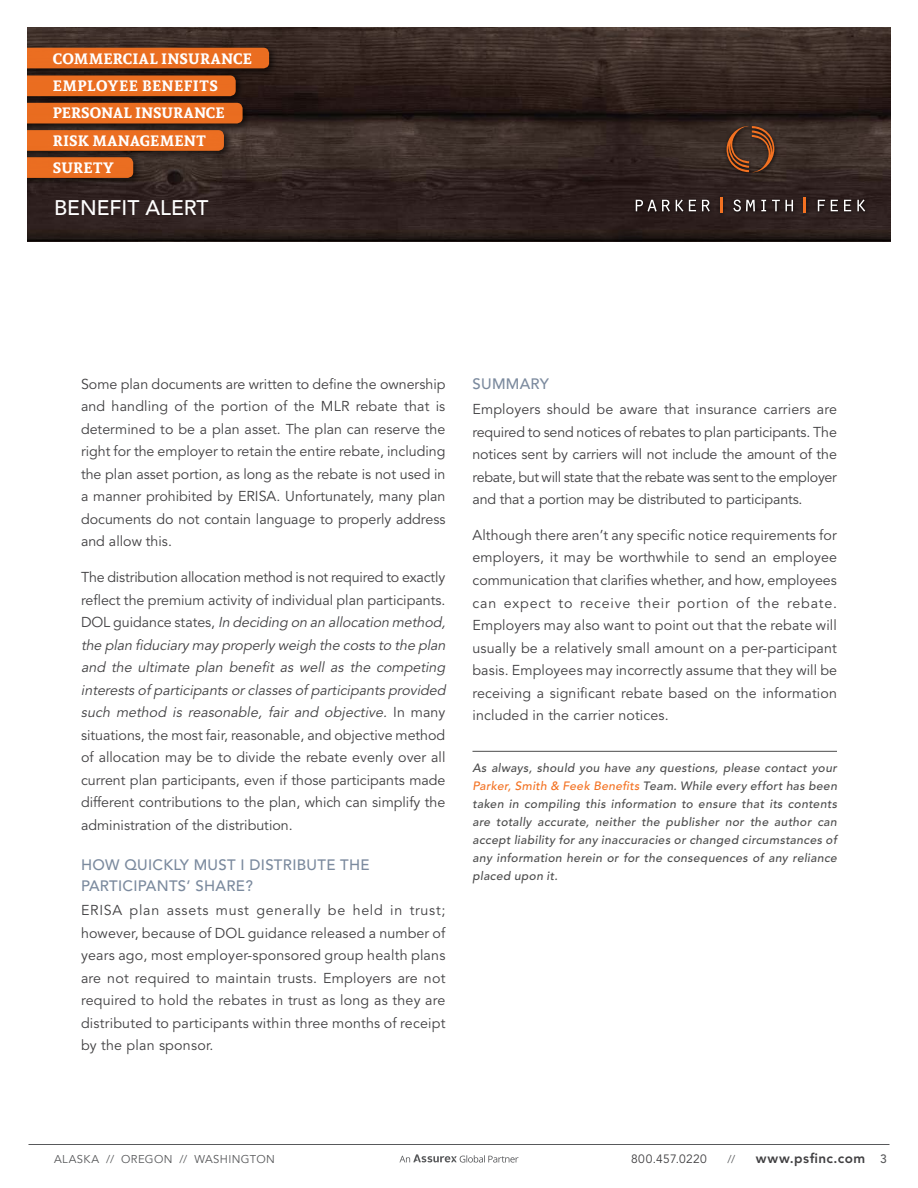
<style>
.page{position:relative;width:918px;height:1188px;background:#fff}
.page>*{position:absolute;margin:0;border:0;box-sizing:border-box;transform-origin:0 0}
.t1{font:500 21px "Avenir LT Std";color:#fff}
.t2{font:700 15px/27.3px "Andada";letter-spacing:.015em;color:#fff}
.t3{font:500 15px/21px "Avenir LT Std";letter-spacing:.02em;color:#7b8a9e}
.t4{font:14.25px/22.5px "Avenir LT Std";color:#414042;text-align:justify}
.t5{font:800 13.5px "Avenir LT Std";letter-spacing:.04em;color:#414042}
.t6{font:italic 500 12px/18px "Avenir LT Std";letter-spacing:.03em;color:#4c4c4c;text-align:justify}
.t7{font:12px "Avenir LT Std";letter-spacing:.03em;color:#414042}
.t8{font:500 12px "Avenir LT Std";color:#58595b}
.t9{font:11.25px "Avenir LT Std";letter-spacing:.035em;color:#58595b}
.s1{font-style:italic}
.s2{color:#f37121}
</style>
<div class="page">
<img style="left:27px;top:27px;width:864px;height:215px">
<div style="left:633px;top:123px;width:237px;height:95px;background:#000;opacity:.75"></div>
<svg style="left:726px;top:126px;width:49px;height:46px;background:#603a25"></svg>
<svg style="left:636px;top:200px;width:34px;height:12px"></svg>
<svg style="left:676px;top:199px;width:7px;height:13px"></svg>
<svg style="left:689px;top:200px;width:7px;height:11px"></svg>
<svg style="left:702px;top:200px;width:8px;height:12px"></svg>
<svg style="left:733px;top:200px;width:22px;height:12px"></svg>
<svg style="left:761px;top:200px;width:5px;height:11px"></svg>
<svg style="left:772px;top:200px;width:21px;height:11px"></svg>
<svg style="left:818px;top:200px;width:7px;height:11px"></svg>
<svg style="left:831px;top:200px;width:7px;height:11px"></svg>
<svg style="left:844px;top:200px;width:7px;height:11px"></svg>
<svg style="left:857px;top:199px;width:8px;height:13px"></svg>
<svg style="left:720px;top:197px;width:2px;height:16px"></svg>
<svg style="left:804px;top:197px;width:2px;height:16px"></svg>
<div style="left:10px;top:42px;width:268px;height:36px;background:#000;opacity:.75"></div>
<div style="left:27px;top:48px;width:242px;height:20px;background:#ea6d21"></div>
<div style="left:10px;top:70px;width:235px;height:35px;background:#000;opacity:.75"></div>
<div style="left:27px;top:75px;width:209px;height:21px;background:#ea6d20"></div>
<div style="left:10px;top:98px;width:242px;height:35px;background:#000;opacity:.75"></div>
<div style="left:27px;top:103px;width:216px;height:21px;background:#e96c20"></div>
<div style="left:10px;top:125px;width:223px;height:35px;background:#000;opacity:.75"></div>
<svg style="left:27px;top:130px;width:197px;height:21px;background:#e76c21"></svg>
<div style="left:10px;top:152px;width:132px;height:35px;background:#000;opacity:.75"></div>
<svg style="left:27px;top:157px;width:106px;height:21px;background:#e66b20"></svg>
<div style="left:0;top:9px;width:27px;height:261px;background:#fff"></div>
<hr style="left:28px;top:1144px;width:862px;height:1px;background:#58595b">
<svg style="left:399px;top:1154px;width:120px;height:9px"></svg>
<hr style="left:472px;top:751px;width:365px;height:1px;background:#4c4c4c">
<p class="t2" style="left:53px;top:44px;width:201px">COMMERCIAL INSURANCE<br>EMPLOYEE BENEFITS<br>PERSONAL INSURANCE<br>RISK MANAGEMENT<br>SURETY</p>
<h1 class="t1" style="left:54px;top:195px;width:156px">BENEFIT ALERT</h1>
<p class="t4" style="left:81px;top:373px;width:366px">Some plan documents are written to define the ownership and handling of the portion of the MLR rebate that is determined to be a plan asset. The plan can reserve the right for the employer to retain the entire rebate, including the plan asset portion, as long as the rebate is not used in a manner prohibited by ERISA. Unfortunately, many plan documents do not contain language to properly address and allow this.</p>
<p class="t4" style="left:81px;top:567px;width:369px;text-align:left">The distribution allocation method is not required to exactly reflect the premium activity of individual plan participants.<br>D O L g u i d a n ce sta te s , <span class="s1">In deciding on an allocation method, the plan fiduciary may properly weigh the costs to the plan and the ultimate plan benefit as well as the competing interests of participants orclasses of participants provided such method is reasonable, fair and objective.</span> I n m a n y situations, the most fair, reasonable, and objective method of allocation may be to divide the rebate evenly over all current plan participants, even if those participants made different contributions to the plan, which can simplify the administration of the distribution.</p>
<p class="t3" style="left:81px;top:854px;width:290px">HOW QUICKLY MUST I DISTRIBUTE THE<br>PARTICIPANTS’ SHARE?</p>
<p class="t4" style="left:81px;top:900px;width:366px">ERISA plan assets must generally be held in trust; however, because of DOL guidance released a number of years ago, most employer-sponsored group health plans are not required to maintain trusts. Employers are not required to hold the rebates in trust as long as they are distributed to participants within three months of receipt by the plan sponsor.</p>
<p class="t3" style="left:472px;top:374px;width:78px">SUMMARY</p>
<p class="t4" style="left:472px;top:398px;width:366px">Employers should be aware that insurance carriers are required to send notices of rebates to plan participants. The notices sent by carriers will not include the amount of the rebate, but will state that the rebate was sent to the employer and that a portion may be distributed to participants.</p>
<p class="t4" style="left:472px;top:524px;width:366px">Although there aren’t any specific notice requirements for employers, it may be worthwhile to send an employee communication that clarifies whether, and how, employees can expect to receive their portion of the rebate.<br>Employers may also want to point out that the rebate will usually be a relatively small amount on a per-participant basis. Employees may incorrectly assume that they will be receiving a significant rebate based on the information included in the carrier notices.</p>
<p class="t6" style="left:472px;top:759px;width:366px">As always, should you have any questions, please contact your <span class="s2">Parker, Smith &amp; Feek Benefits</span> Team. While every effort has been taken in compiling this information to ensure that its contents are totally accurate, neither the publisher nor the author can accept liability for any inaccuracies or changed circumstances of any information herein or for the consequences of any reliance placed upon it.</p>
<p class="t9" style="left:54px;top:1152px;width:222px">ALASKA // OREGON // WASHINGTON</p>
<p class="t7" style="left:631px;top:1152px;width:77px">800.457.0220</p>
<p class="t9" style="left:727px;top:1152px;width:9px">//</p>
<p class="t5" style="left:756px;top:1150px;width:111px">www.psfinc.com</p>
<p class="t8" style="left:880px;top:1152px;width:8px">3</p>
</div>
